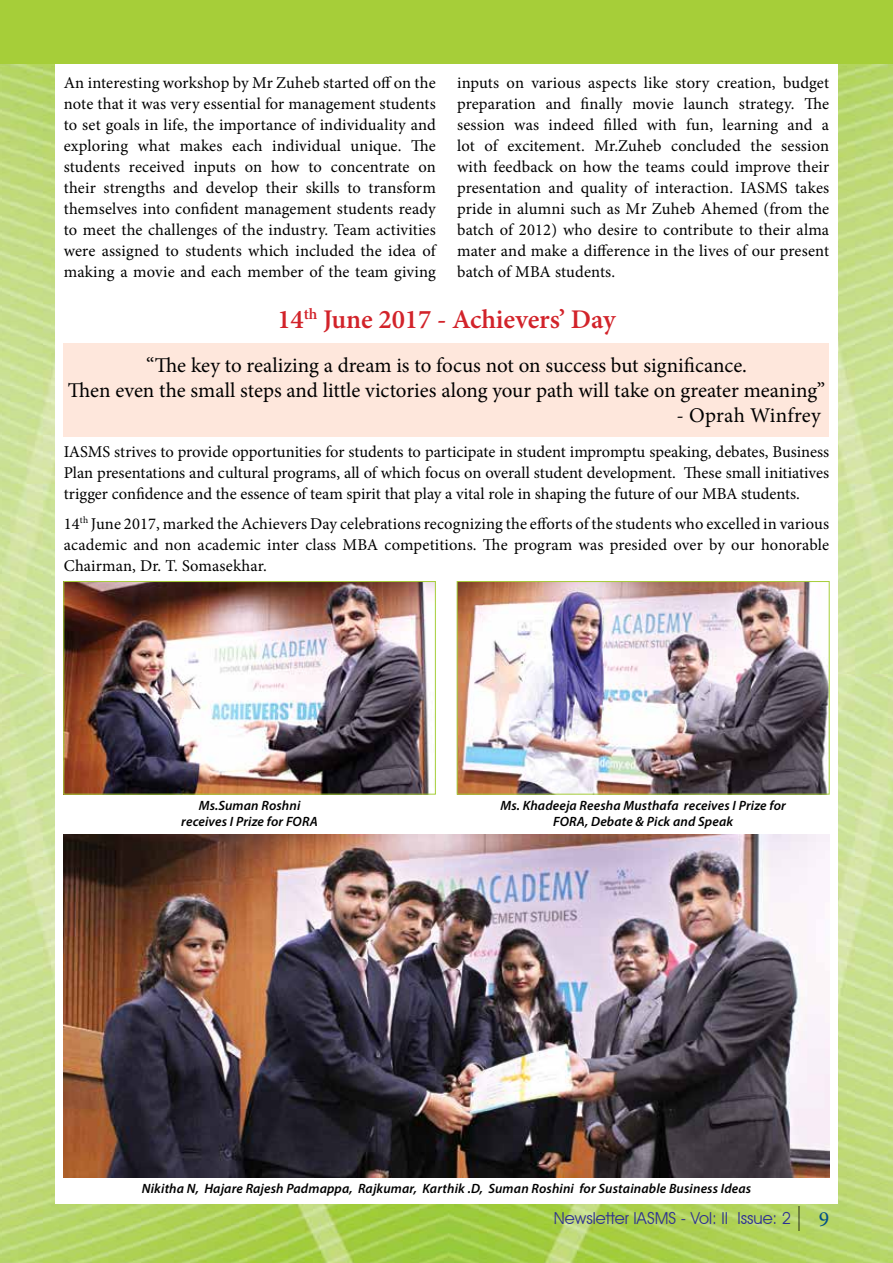
<style>
.page{position:relative;width:893px;height:1263px;background:#fff}
.page>*{position:absolute;margin:0;border:0;box-sizing:border-box;transform-origin:0 0}
.t1{font:600 27px "Minion Pro";letter-spacing:-.005em;color:#d2232a}
.t2{font:21.75px "Minion Pro";color:#004e8a}
.t3{font:21px/25.2px "Minion Pro";color:#000;text-align:center}
.t4{font:16.5px/21px "Minion Pro";letter-spacing:.005em;color:#000;text-align:justify}
.t5{font:16.5px "Avant Garde IT Cby BT";color:#2e3092}
.t6{font:italic 600 13.5px/16.2px "Myriad Pro";letter-spacing:.01em;color:#000;text-align:center}
</style>
<div class="page">
<img style="left:0;top:64px;width:893px;height:1199px">
<div style="left:55px;top:59px;width:783px;height:1144px;background:#fff"></div>
<hr style="left:798px;top:1206px;width:2px;height:24px;background:#000">
<div style="left:0;top:0;width:893px;height:64px;background:#a6ce39"></div>
<img style="left:65px;top:583px;width:369px;height:209px">
<div style="left:63px;top:581px;width:373px;height:213px;border:1px solid #a6ce39"></div>
<img style="left:459px;top:583px;width:369px;height:209px">
<div style="left:457px;top:581px;width:373px;height:213px;border:1px solid #a6ce39"></div>
<img style="left:64px;top:835px;width:765px;height:342px">
<div style="left:64px;top:343px;width:765px;height:93px;background:#fee7dc"></div>
<p class="t4" style="left:64px;top:73px;width:374px">An interesting workshop by Mr Zuheb started off on the note that it was very essential for management students to set goals in life, the importance of individuality and exploring what makes each individual unique. The students received inputs on how to concentrate on their strengths and develop their skills to transform themselves into confident management students ready to meet the challenges of the industry. Team activities were assigned to students which included the idea of making a movie and each member of the team giving</p>
<p class="t4" style="left:457px;top:73px;width:374px">inputs on various aspects like story creation, budget preparation and finally movie launch strategy. The session was indeed filled with fun, learning and a lot of excitement. Mr.Zuheb concluded the session with feedback on how the teams could improve their presentation and quality of interaction. IASMS takes pride in alumni such as Mr Zuheb Ahemed (from the batch of 2012) who desire to contribute to their alma mater and make a difference in the lives of our present batch of MBA students.</p>
<h1 class="t1" style="left:277px;top:300px;width:340px">14<sup>th</sup> June 2017 - Achievers’ Day</h1>
<p class="t3" style="left:68px;top:353px;width:759px">“The key to realizing a dream is to focus not on success but significance.<br>Then even the small steps and little victories along your path will take on greater meaning”</p>
<p class="t3" style="left:676px;top:403px;width:146px">- Oprah Winfrey</p>
<p class="t4" style="left:64px;top:441px;width:767px">IASMS strives to provide opportunities for students to participate in student impromptu speaking, debates, Business Plan presentations and cultural programs, all of which focus on overall student development. These small initiatives trigger confidence and the essence of team spirit that play a vital role in shaping the future of our MBA students.</p>
<p class="t4" style="left:64px;top:513px;width:767px">14<sup>th</sup> June 2017, marked the Achievers Day celebrations recognizing the efforts of the students who excelled in various academic and non academic inter class MBA competitions. The program was presided over by our honorable Chairman, Dr. T. Somasekhar.</p>
<p class="t6" style="left:181px;top:797px;width:138px">Ms.Suman Roshni receives I Prize for FORA</p>
<p class="t6" style="left:500px;top:797px;width:287px">Ms. Khadeeja Reesha Musthafa receives I Prize for<br>FORA, Debate &amp; Pick and Speak</p>
<p class="t6" style="left:142px;top:1180px;width:611px">Nikitha N, Hajare Rajesh Padmappa, Rajkumar, Karthik .D, Suman Roshini for Sustainable Business Ideas</p>
<p class="t5" style="left:554px;top:1208px;width:239px">Newsletter IASMS - Vol: II Issue: 2</p>
<h2 class="t2" style="left:819px;top:1204px;width:12px">9</h2>
</div>
